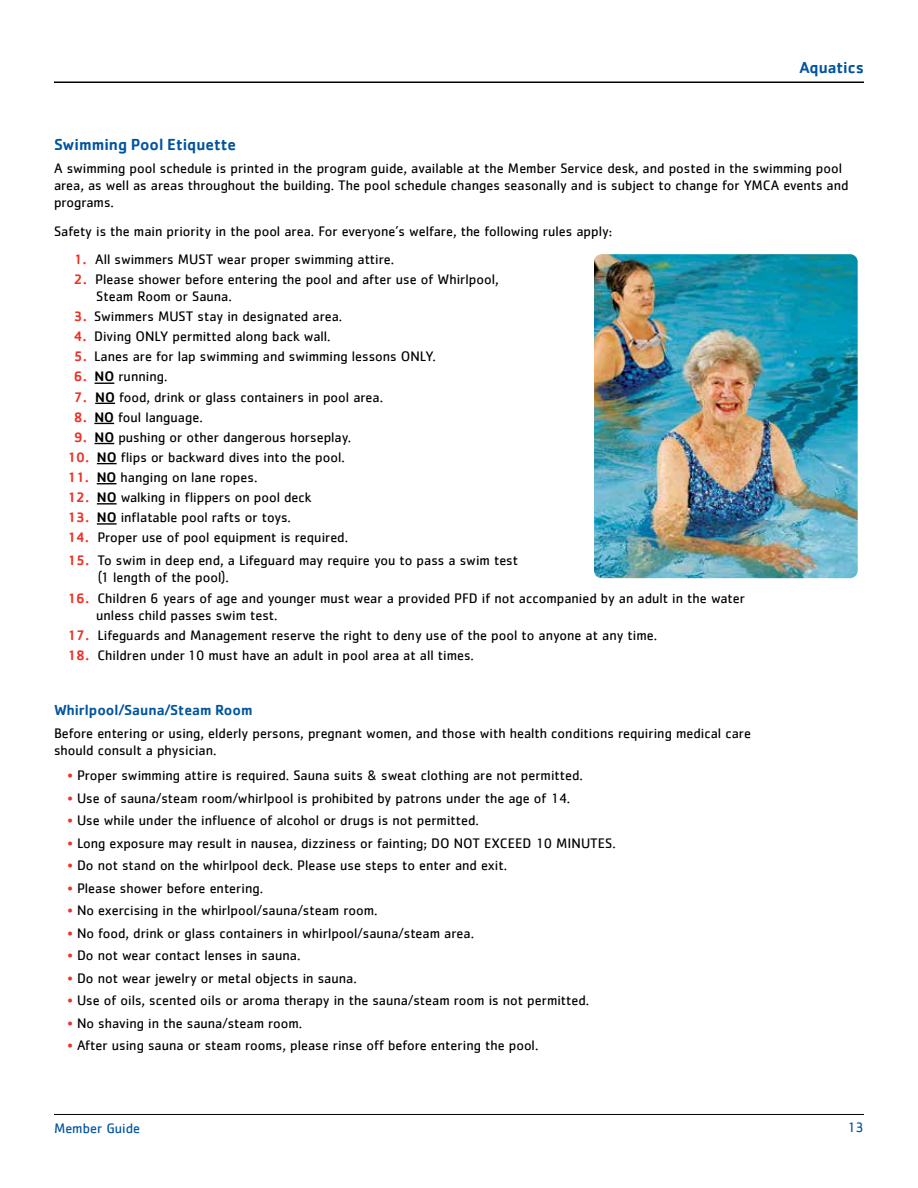
<style>
.page{position:relative;width:918px;height:1188px;background:#fff}
.page>*{position:absolute;margin:0;border:0;box-sizing:border-box;transform-origin:0 0}
.t1{font:500 16.5px "Cachet";color:#00549e}
.t2{font:500 15px "Cachet";color:#00549e}
.t3{font:14.25px/17.1px "Cachet";color:#000}
.t4{font:14.25px "Cachet";color:#00549e}
.s1{font-weight:500;color:#ee3124}
.s2{font-weight:500}
.s3{color:#ee3124}
</style>
<div class="page">
<hr style="left:54px;top:1114px;width:810px;height:1px;background:#000">
<svg style="left:95px;top:383px;width:19px;height:1px"></svg>
<svg style="left:95px;top:403px;width:20px;height:1px"></svg>
<svg style="left:94px;top:423px;width:20px;height:1px"></svg>
<svg style="left:95px;top:443px;width:19px;height:1px"></svg>
<svg style="left:97px;top:463px;width:20px;height:1px"></svg>
<svg style="left:97px;top:483px;width:20px;height:1px"></svg>
<hr style="left:97px;top:503px;width:20px;height:2px;background:#000">
<hr style="left:97px;top:523px;width:20px;height:2px;background:#000">
<hr style="left:54px;top:82px;width:810px;height:1px;background:#000">
<img style="left:594px;top:254px;width:264px;height:324px">
<p class="t1" style="left:799px;top:57px;width:66px">Aquatics</p>
<p class="t1" style="left:54px;top:134px;width:184px">Swimming Pool Etiquette</p>
<p class="t3" style="left:54px;top:159px;width:796px">A swimming pool schedule is printed in the program guide, available at the Member Service desk, and posted in the swimming pool area, as well as areas throughout the building. The pool schedule changes seasonally and is subject to change for YMCA events and programs.</p>
<p class="t3" style="left:54px;top:223px;width:560px">Safety is the main priority in the pool area. For everyone’s welfare, the following rules apply:</p>
<p class="t3" style="left:74px;top:250px;width:322px"><span class="s1">1.</span> All swimmers MUST wear proper swimming attire.</p>
<p class="t3" style="left:96px;top:270px;width:404px;text-indent:-22px"><span class="s1">2.</span> Please shower before entering the pool and after use of Whirlpool,<br>Steam Room or Sauna.</p>
<p class="t3" style="left:74px;top:308px;width:270px"><span class="s1">3.</span> Swimmers MUST stay in designated area.</p>
<p class="t3" style="left:74px;top:328px;width:258px"><span class="s1">4.</span> Diving ONLY permitted along back wall.</p>
<p class="t3" style="left:74px;top:348px;width:363px"><span class="s1">5.</span> Lanes are for lap swimming and swimming lessons ONLY.</p>
<p class="t3" style="left:74px;top:368px;width:95px"><span class="s1">6.</span> <span class="s2">NO</span> running.</p>
<p class="t3" style="left:74px;top:388px;width:311px"><span class="s1">7.</span> <span class="s2">NO</span> food, drink or glass containers in pool area.</p>
<p class="t3" style="left:74px;top:408px;width:130px"><span class="s1">8.</span> <span class="s2">NO</span> foul language.</p>
<p class="t3" style="left:74px;top:428px;width:279px"><span class="s1">9.</span> <span class="s2">NO</span> pushing or other dangerous horseplay.</p>
<p class="t3" style="left:67px;top:448px;width:279px"><span class="s1">10.</span> <span class="s2">NO</span> flips or backward dives into the pool.</p>
<p class="t3" style="left:67px;top:468px;width:191px"><span class="s1">11.</span> <span class="s2">NO</span> hanging on lane ropes.</p>
<p class="t3" style="left:67px;top:488px;width:246px"><span class="s1">12.</span> <span class="s2">NO</span> walking in flippers on pool deck</p>
<p class="t3" style="left:67px;top:509px;width:225px"><span class="s1">13.</span> <span class="s2">NO</span> inflatable pool rafts or toys.</p>
<p class="t3" style="left:67px;top:529px;width:282px"><span class="s1">14.</span> Proper use of pool equipment is required.</p>
<p class="t3" style="left:98px;top:552px;width:422px;text-indent:-30px"><span class="s1">15.</span> To swim in deep end, a Lifeguard may require you to pass a swim test (1 length of the pool).</p>
<p class="t3" style="left:96px;top:589px;width:650px;text-indent:-29px"><span class="s1">16.</span> Children 6 years of age and younger must wear a provided PFD if not accompanied by an adult in the water unless child passes swim test.</p>
<p class="t3" style="left:67px;top:626px;width:591px"><span class="s1">17.</span> Lifeguards and Management reserve the right to deny use of the pool to anyone at any time.</p>
<p class="t3" style="left:67px;top:646px;width:408px"><span class="s1">18.</span> Children under 10 must have an adult in pool area at all times.</p>
<p class="t2" style="left:54px;top:700px;width:200px">Whirlpool/Sauna/Steam Room</p>
<p class="t3" style="left:54px;top:724px;width:698px">Before entering or using, elderly persons, pregnant women, and those with health conditions requiring medical care should consult a physician.</p>
<p class="t3" style="left:68px;top:767px;width:517px"><span class="s3">•</span> Proper swimming attire is required. Sauna suits &amp; sweat clothing are not permitted.</p>
<p class="t3" style="left:68px;top:789px;width:504px"><span class="s3">•</span> Use of sauna/steam room/whirlpool is prohibited by patrons under the age of 14.</p>
<p class="t3" style="left:68px;top:812px;width:413px"><span class="s3">•</span> Use while under the influence of alcohol or drugs is not permitted.</p>
<p class="t3" style="left:68px;top:834px;width:550px"><span class="s3">•</span> Long exposure may result in nausea, dizziness or fainting; DO NOT EXCEED 10 MINUTES.</p>
<p class="t3" style="left:68px;top:857px;width:441px"><span class="s3">•</span> Do not stand on the whirlpool deck. Please use steps to enter and exit.</p>
<p class="t3" style="left:68px;top:879px;width:197px"><span class="s3">•</span> Please shower before entering.</p>
<p class="t3" style="left:68px;top:902px;width:312px"><span class="s3">•</span> No exercising in the whirlpool/sauna/steam room.</p>
<p class="t3" style="left:68px;top:924px;width:408px"><span class="s3">•</span> No food, drink or glass containers in whirlpool/sauna/steam area.</p>
<p class="t3" style="left:68px;top:947px;width:234px"><span class="s3">•</span> Do not wear contact lenses in sauna.</p>
<p class="t3" style="left:68px;top:969px;width:291px"><span class="s3">•</span> Do not wear jewelry or metal objects in sauna.</p>
<p class="t3" style="left:68px;top:992px;width:523px"><span class="s3">•</span> Use of oils, scented oils or aroma therapy in the sauna/steam room is not permitted.</p>
<p class="t3" style="left:68px;top:1014px;width:236px"><span class="s3">•</span> No shaving in the sauna/steam room.</p>
<p class="t3" style="left:68px;top:1037px;width:472px"><span class="s3">•</span> After using sauna or steam rooms, please rinse off before entering the pool.</p>
<p class="t4" style="left:54px;top:1119px;width:88px">Member Guide</p>
<p class="t4" style="left:847px;top:1119px;width:18px">13</p>
</div>
